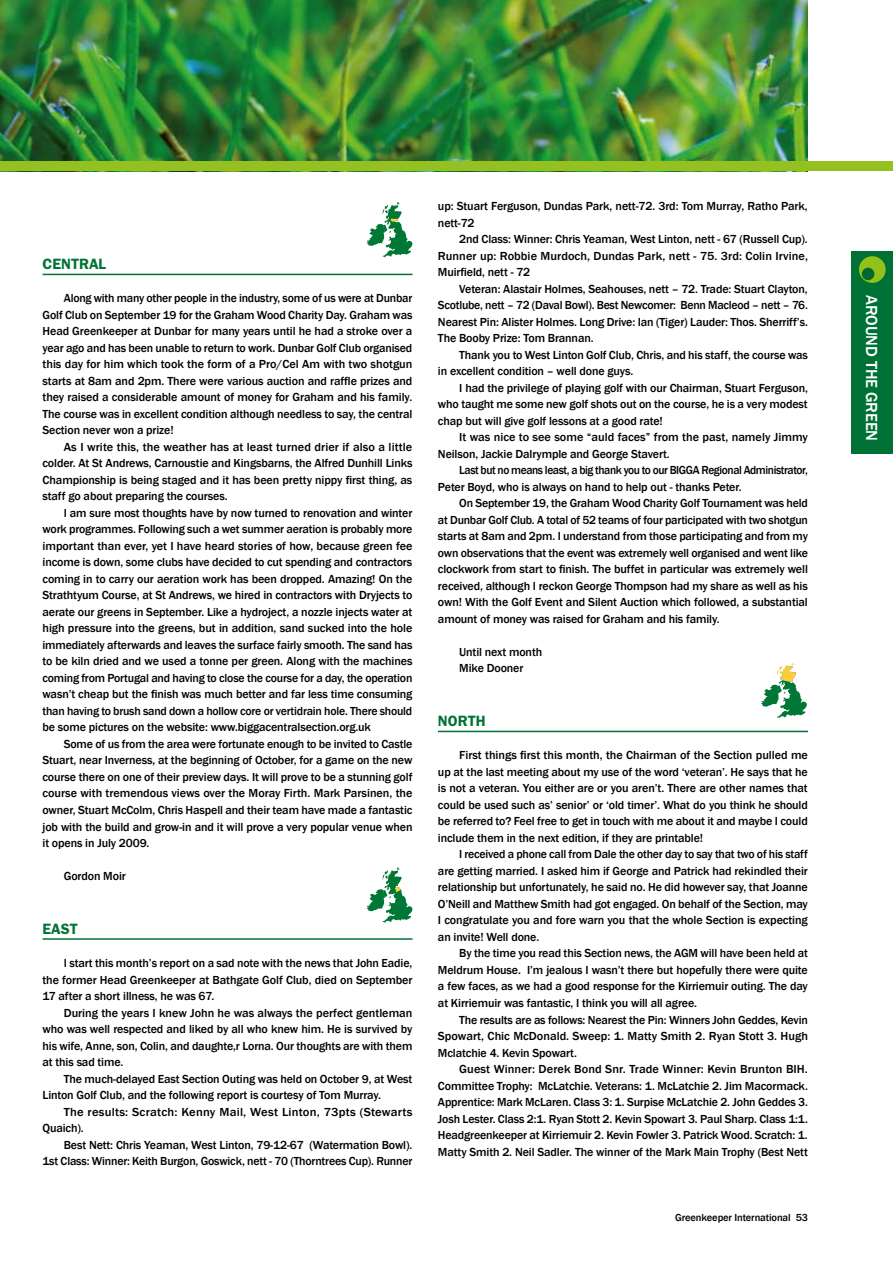
<style>
.page{position:relative;width:893px;height:1263px;background:#fff}
.page>*{position:absolute;margin:0;border:0;box-sizing:border-box;transform-origin:0 0}
.t1{font:500 16.5px "Franklin Gothic";letter-spacing:-.005em;color:#fff}
.t2{font:600 15px "Franklin Gothic";color:#007335}
.t3{font:500 12px/16.5px "Franklin Gothic";letter-spacing:-.01em;color:#000;text-align:justify}
.t4{font:500 12px/16.5px "Franklin Gothic";letter-spacing:-.035em;color:#000;scale:.95 1}
.t5{font:500 12px/16.5px "Franklin Gothic";letter-spacing:.015em;color:#000;scale:1.05 1}
.t6{font:500 10.5px "Franklin Gothic";letter-spacing:-.01em;color:#000}
</style>
<div class="page">
<img style="left:1px;top:0;width:807px;height:162px">
<div style="left:852px;top:251px;width:41px;height:202px;background:#007135"></div>
<div style="left:859px;top:256px;width:26px;height:27px;background:#93c11a;border-radius:50%"></div>
<div style="left:862px;top:268px;width:12px;height:12px;background:#006930;border-radius:50%"></div>
<div style="left:0;top:162px;width:893px;height:9px;background:#94c022"></div>
<hr style="left:43px;top:274px;width:369px;height:1px;background:#007335">
<hr style="left:43px;top:938px;width:369px;height:2px;background:#007335">
<svg style="left:367px;top:202px;width:45px;height:55px"></svg>
<svg style="left:367px;top:867px;width:45px;height:56px"></svg>
<hr style="left:438px;top:731px;width:370px;height:1px;background:#007335">
<svg style="left:761px;top:663px;width:46px;height:55px"></svg>
<p class="t2" style="left:43px;top:255px;width:20px">CENTRAL</p>
<p class="t3" style="left:43px;top:290px;width:371px;text-indent:21px">Along with many other people in the industry, some of us were at Dunbar Golf Club on September 19 for the Graham Wood Charity Day. Graham was Head Greenkeeper at Dunbar for many years until he had a stroke over a year ago and has been unable to return to work. Dunbar Golf Club organised this day for him which took the form of a Pro/Cel Am with two shotgun starts at 8am and 2pm. There were various auction and raffle prizes and they raised a considerable amount of money for Graham and his family.<br>The course was in excellent condition although needless to say, the central Section never won a prize!</p>
<p class="t3" style="left:43px;top:439px;width:371px;text-indent:21px">As I write this, the weather has at least turned drier if also a little colder. At St Andrews, Carnoustie and Kingsbarns, the Alfred Dunhill Links Championship is being staged and it has been pretty nippy first thing, as staff go about preparing the courses.</p>
<p class="t3" style="left:43px;top:505px;width:371px;text-indent:21px">I am sure most thoughts have by now turned to renovation and winter work programmes. Following such a wet summer aeration is probably more important than ever, yet I have heard stories of how, because green fee income is down, some clubs have decided to cut spending and contractors coming in to carry our aeration work has been dropped. Amazing! On the Strathtyum Course, at St Andrews, we hired in contractors with Dryjects to aerate our greens in September. Like a hydroject, a nozzle injects water at high pressure into the greens, but in addition, sand sucked into the hole immediately afterwards and leaves the surface fairly smooth. The sand has to be kiln dried and we used a tonne per green. Along with the machines coming from Portugal and having to close the course for a day, the operation wasn’t cheap but the finish was much better and far less time consuming than having to brush sand down a hollow core or vertidrain hole. There should be some pictures on the website: www.biggacentralsection.org.uk</p>
<p class="t3" style="left:43px;top:736px;width:371px;text-indent:21px">Some of us from the area were fortunate enough to be invited to Castle Stuart, near Inverness, at the beginning of October, for a game on the new course there on one of their preview days. It will prove to be a stunning golf course with tremendous views over the Moray Firth. Mark Parsinen, the owner, Stuart McColm, Chris Haspell and their team have made a fantastic job with the build and grow-in and it will prove a very popular venue when it opens in July 2009.</p>
<p class="t3" style="left:64px;top:868px;width:64px">Gordon Moir</p>
<p class="t2" style="left:43px;top:920px;width:19px">EAST</p>
<p class="t3" style="left:43px;top:955px;width:371px;text-indent:21px">I start this month’s report on a sad note with the news that John Eadie, the former Head Greenkeeper at Bathgate Golf Club, died on September 17 after a short illness, he was 67.</p>
<p class="t3" style="left:43px;top:1004px;width:371px;text-indent:21px">During the years I knew John he was always the perfect gentleman who was well respected and liked by all who knew him. He is survived by his wife, Anne, son, Colin, and daughte,r Lorna. Our thoughts are with them at this sad time.</p>
<p class="t3" style="left:43px;top:1070px;width:371px;text-indent:21px">The much-delayed East Section Outing was held on October 9, at West<br>Linton Golf Club, and the following report is courtesy of Tom Murray.</p>
<p class="t5" style="left:43px;top:1103px;width:354px;text-indent:21px">The results: Scratch: Kenny Mail, West Linton, 73pts (Stewarts<br>Quaich).</p>
<p class="t3" style="left:43px;top:1136px;width:371px;text-align:right">Best Nett: Chris Yeaman, West Linton, 79-12-67 (Watermation Bowl).<br>1st Class: Winner: Keith Burgon, Goswick, nett - 70 (Thorntrees Cup). Runner</p>
<p class="t3" style="left:438px;top:198px;width:371px">up: Stuart Ferguson, Dundas Park, nett-72. 3rd: Tom Murray, Ratho Park, nett-72</p>
<p class="t3" style="left:438px;top:231px;width:372px;text-indent:21px">2nd Class: Winner: Chris Yeaman, West Linton, nett - 67 (Russell Cup).<br>Runner up: Robbie Murdoch, Dundas Park, nett - 75. 3rd: Colin Irvine, Muirfield, nett - 72</p>
<p class="t3" style="left:438px;top:281px;width:371px;text-indent:21px">Veteran: Alastair Holmes, Seahouses, nett – 72. Trade: Stuart Clayton, Scotlube, nett – 72 (Daval Bowl). Best Newcomer: Benn Macleod – nett – 76.<br>Nearest Pin: Alister Holmes. Long Drive: Ian (Tiger) Lauder: Thos. Sherriff’s.<br>The Booby Prize: Tom Brannan.</p>
<p class="t3" style="left:438px;top:347px;width:371px;text-indent:21px">Thank you to West Linton Golf Club, Chris, and his staff, the course was in excellent condition – well done guys.</p>
<p class="t3" style="left:438px;top:380px;width:371px;text-indent:21px">I had the privilege of playing golf with our Chairman, Stuart Ferguson, who taught me some new golf shots out on the course, he is a very modest chap but will give golf lessons at a good rate!</p>
<p class="t3" style="left:438px;top:429px;width:371px;text-indent:21px">It was nice to see some “auld faces” from the past, namely Jimmy<br>Neilson, Jackie Dalrymple and George Stavert.</p>
<p class="t4" style="left:438px;top:462px;width:391px;text-indent:21px">Last but no means least, a big thank you to our BIGGA Regional Administrator,<br>Peter Boyd, who is always on hand to help out - thanks Peter.</p>
<p class="t3" style="left:438px;top:495px;width:371px;text-indent:21px">On September 19, the Graham Wood Charity Golf Tournament was held at Dunbar Golf Club. A total of 52 teams of four participated with two shotgun starts at 8am and 2pm. I understand from those participating and from my own observations that the event was extremely well organised and went like clockwork from start to finish. The buffet in particular was extremely well received, although I reckon George Thompson had my share as well as his own! With the Golf Event and Silent Auction which followed, a substantial amount of money was raised for Graham and his family.</p>
<p class="t3" style="left:459px;top:644px;width:85px">Until next month<br>Mike Dooner</p>
<p class="t2" style="left:438px;top:712px;width:21px">NORTH</p>
<p class="t3" style="left:438px;top:747px;width:371px;text-indent:21px">First things first this month, the Chairman of the Section pulled me up at the last meeting about my use of the word ‘veteran’. He says that he is not a veteran. You either are or you aren’t. There are other names that could be used such as’ senior’ or ‘old timer’. What do you think he should be referred to? Feel free to get in touch with me about it and maybe I could include them in the next edition, if they are printable!</p>
<p class="t3" style="left:438px;top:846px;width:371px;text-indent:21px">I received a phone call from Dale the other day to say that two of his staff are getting married. I asked him if George and Patrick had rekindled their relationship but unfortunately, he said no. He did however say, that Joanne O’Neill and Matthew Smith had got engaged. On behalf of the Section, may I congratulate you and fore warn you that the whole Section is expecting an invite! Well done.</p>
<p class="t3" style="left:438px;top:945px;width:371px;text-indent:21px">By the time you read this Section news, the AGM will have been held at Meldrum House. I’m jealous I wasn’t there but hopefully there were quite a few faces, as we had a good response for the Kirriemuir outing. The day at Kirriemuir was fantastic, I think you will all agree.</p>
<p class="t3" style="left:438px;top:1011px;width:371px;text-indent:21px">The results are as follows: Nearest the Pin: Winners John Geddes, Kevin Spowart, Chic McDonald. Sweep: 1. Matty Smith 2. Ryan Stott 3. Hugh Mclatchie 4. Kevin Spowart.</p>
<p class="t3" style="left:438px;top:1061px;width:371px;text-indent:21px">Guest Winner: Derek Bond Snr. Trade Winner: Kevin Brunton BIH.<br>Committee Trophy: McLatchie. Veterans: 1. McLatchie 2. Jim Macormack.<br>Apprentice: Mark McLaren. Class 3: 1. Surpise McLatchie 2. John Geddes 3.<br>Josh Lester. Class 2:1. Ryan Stott 2. Kevin Spowart 3. Paul Sharp. Class 1:1.<br>Headgreenkeeper at Kirriemuir 2. Kevin Fowler 3. Patrick Wood. Scratch: 1.<br>Matty Smith 2. Neil Sadler. The winner of the Mark Main Trophy (Best Nett</p>
<p class="t6" style="left:675px;top:1211px;width:134px">Greenkeeper International 53</p>
<h1 class="t1" style="left:882px;top:295px;width:148px;rotate:90deg">AROUND THE GREEN</h1>
</div>
